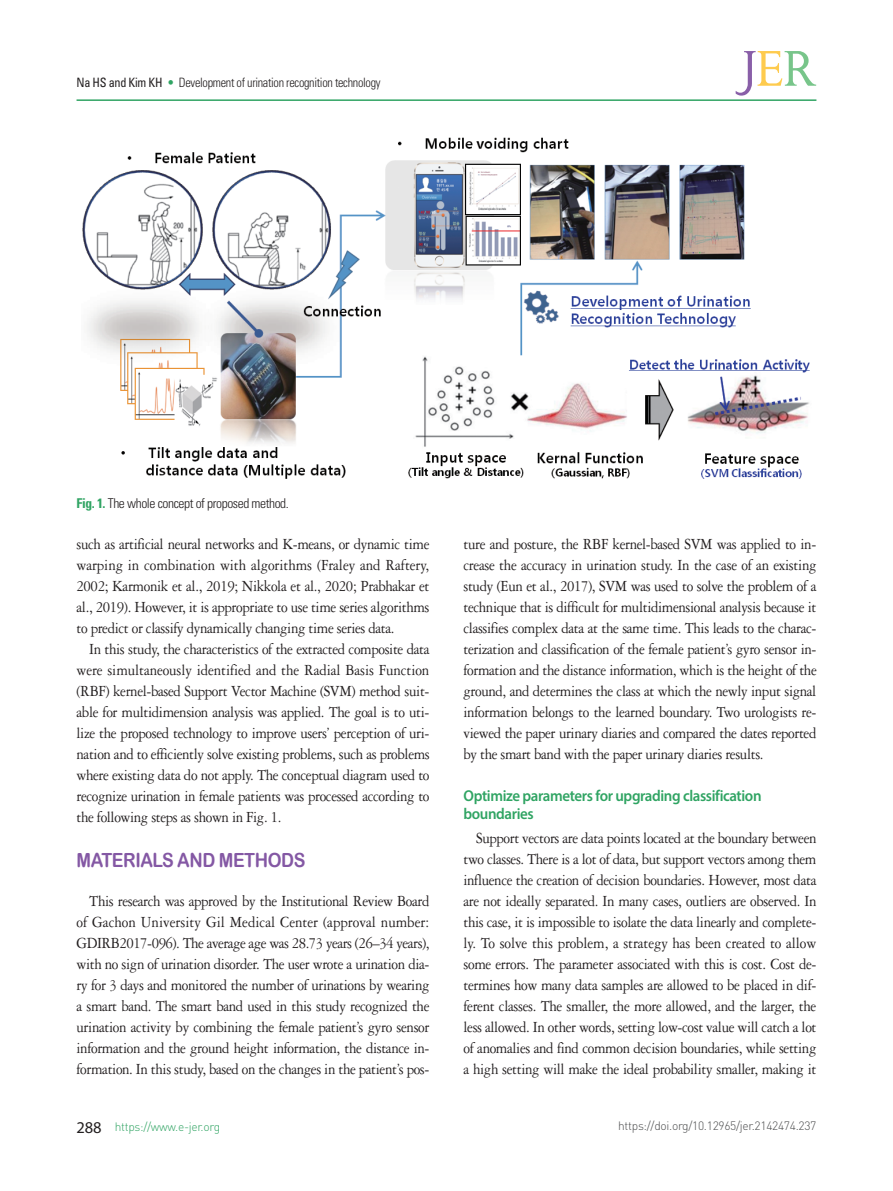
<style>
.page{position:relative;width:893px;height:1191px;background:#fff}
.page>*{position:absolute;margin:0;border:0;box-sizing:border-box;transform-origin:0 0}
.본문_대제목{font:19.5px "Arial Rounded MT Bold";letter-spacing:-.025em;color:#8458a4;scale:.9 1}
.본문_영문{font:16.5px/21px "Garamond 3 LT Std";letter-spacing:-.025em;color:#231f20;text-align:justify;scale:.9 1}
.본문_중제목{font:600 15.75px/18.9px "Myriad Pro";letter-spacing:-.025em;color:#30a463;scale:.95 1}
.표제목_그림설명{font:300 condensed 13.5px "Univers LT Std";letter-spacing:-.03em;color:#231f20}
.하시라{font:300 condensed 12.9px "Univers LT Std";letter-spacing:-.025em;color:#231f20;scale:.95 1}
.t1{font:300 12px "DIN Pro";letter-spacing:-.025em;color:#4b4c4d}
.t2{font:300 12px "DIN Pro";letter-spacing:-.025em;color:#30a463}
.s1{font-weight:400}
.s2{color:#30a463}
.s3{font-weight:700;color:#30a463}
.s4{font-family:"Myriad Pro";font-weight:400;font-size:16.5px;color:#231f20}
</style>
<div class="page">
<hr style="left:77px;top:99px;width:739px;height:2px;background:#30a463">
<svg style="left:736px;top:51px;width:80px;height:45px"></svg>
<img style="left:82px;top:137px;width:728px;height:342px">
<p class="하시라" style="left:77px;top:74px;width:322px"><span class="s1">Na HS and Kim KH</span> <span class="s2">•</span> Development of urination recognition technology</p>
<p class="표제목_그림설명" style="left:77px;top:495px;width:214px"><span class="s3">Fig. 1.</span> The whole concept of proposed method.</p>
<p class="본문_영문" style="left:77px;top:533px;width:394px">such as artificial neural networks and K-means, or dynamic time warping in combination with algorithms (Fraley and Raftery, 2002; Karmonik et al., 2019; Nikkola et al., 2020; Prabhakar et al., 2019). However, it is appropriate to use time series algorithms to predict or classify dynamically changing time series data.</p>
<p class="본문_영문" style="left:77px;top:638px;width:394px;text-indent:13px">In this study, the characteristics of the extracted composite data were simultaneously identified and the Radial Basis Function (RBF) kernel-based Support Vector Machine (SVM) method suit&shy;able for multidimension analysis was applied. The goal is to uti&shy;lize the proposed technology to improve users’ perception of uri&shy;nation and to efficiently solve existing problems, such as problems where existing data do not apply. The conceptual diagram used to recognize urination in female patients was processed according to the following steps as shown in Fig. 1.</p>
<p class="본문_대제목" style="left:77px;top:848px;width:256px">MATERIALS AND METHODS</p>
<p class="본문_영문" style="left:77px;top:890px;width:394px;text-indent:13px">This research was approved by the Institutional Review Board of Gachon University Gil Medical Center (approval number:<br>GDIRB2017-096). The average age was 28.73 years (26–34 years), with no sign of urination disorder. The user wrote a urination dia&shy;ry for 3 days and monitored the number of urinations by wearing a smart band. The smart band used in this study recognized the urination activity by combining the female patient’s gyro sensor information and the ground height information, the distance in&shy;formation. In this study, based on the changes in the patient’s pos-</p>
<p class="t2" style="left:77px;top:1118px;width:145px"><span class="s4">288</span> https://www.e-jer.org</p>
<p class="본문_영문" style="left:463px;top:533px;width:394px">ture and posture, the RBF kernel-based SVM was applied to in&shy;crease the accuracy in urination study. In the case of an existing study (Eun et al., 2017), SVM was used to solve the problem of a technique that is difficult for multidimensional analysis because it classifies complex data at the same time. This leads to the charac&shy;terization and classification of the female patient’s gyro sensor in&shy;formation and the distance information, which is the height of the ground, and determines the class at which the newly input signal information belongs to the learned boundary. Two urologists re&shy;viewed the paper urinary diaries and compared the dates reported by the smart band with the paper urinary diaries results.</p>
<p class="본문_중제목" style="left:463px;top:785px;width:315px">Optimize parameters for upgrading classification boundaries</p>
<p class="본문_영문" style="left:463px;top:827px;width:394px;text-indent:13px">Support vectors are data points located at the boundary between two classes. There is a lot of data, but support vectors among them influence the creation of decision boundaries. However, most data are not ideally separated. In many cases, outliers are observed. In this case, it is impossible to isolate the data linearly and complete&shy;ly. To solve this problem, a strategy has been created to allow some errors. The parameter associated with this is cost. Cost de&shy;termines how many data samples are allowed to be placed in dif&shy;ferent classes. The smaller, the more allowed, and the larger, the less allowed. In other words, setting low-cost value will catch a lot of anomalies and find common decision boundaries, while setting a high setting will make the ideal probability smaller, making it</p>
<p class="t1" style="left:618px;top:1118px;width:200px">https://doi.org/10.12965/jer.2142474.237</p>
</div>
